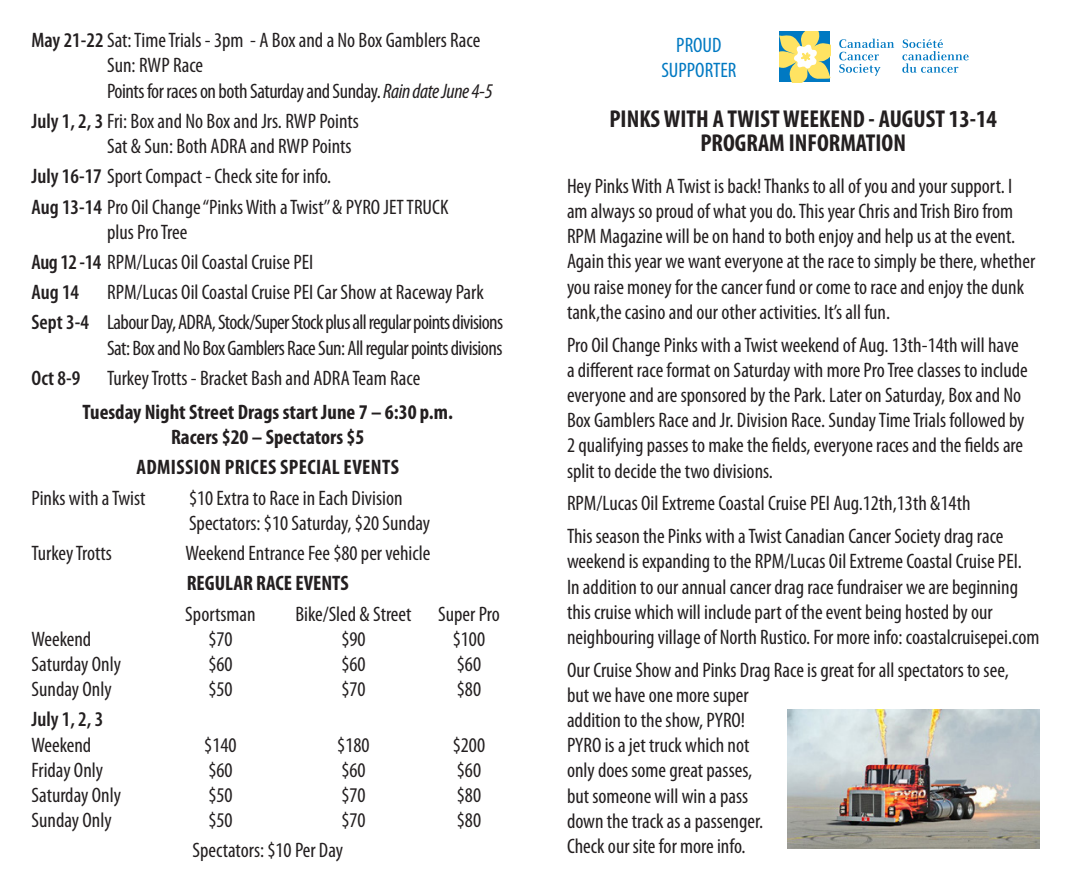
<style>
.page{position:relative;width:1071px;height:882px;background:#fff}
.page>*{position:absolute;margin:0;border:0;box-sizing:border-box;transform-origin:0 0}
.t1{font:700 condensed 24.5px/24.5px "Myriad Pro";color:#231f20;text-align:center}
.t2{font:condensed 21px/25.2px "Myriad Pro";color:#231f20}
.t3{font:condensed 21px/25.2px "Myriad Pro";letter-spacing:-.03em;color:#231f20;text-align:right}
.t4{font:700 condensed 21px/25.2px "Myriad Pro";color:#231f20;text-align:center}
.t5{font:700 condensed 21px "Myriad Pro";letter-spacing:.02em;color:#231f20}
.t6{font:600 condensed 21px/25.2px "Myriad Pro";color:#231f20}
.t7{font:condensed 21px/24.5px "Myriad Pro";color:#0079c2;text-align:center}
.s1{font-weight:600}
.s2{font-style:italic}
.s3{font-weight:400}
</style>
<div class="page">
<svg style="left:839px;top:39px;width:55px;height:37px"></svg>
<svg style="left:902px;top:39px;width:67px;height:34px"></svg>
<svg style="left:780px;top:32px;width:50px;height:50px;background:#bdcb8f"></svg>
<img style="left:788px;top:710px;width:252px;height:138px">
<p class="t2" style="left:107px;top:27px;width:387px;text-indent:-76px"><span class="s1">May 21-22</span> Sat: Time Trials - 3pm - A Box and a No Box Gamblers Race<br>Sun: RWP Race<br>Points for races on both Saturday and Sunday. <span class="s2">Rain date June 4-5</span></p>
<p class="t2" style="left:107px;top:108px;width:253px;text-indent:-76px"><span class="s1">July 1, 2, 3</span> Fri: Box and No Box and Jrs. RWP Points<br>Sat &amp; Sun: Both ADRA and RWP Points</p>
<p class="t2" style="left:32px;top:164px;width:301px"><span class="s1">July 16-17</span> Sport Compact - Check site for info.</p>
<p class="t2" style="left:107px;top:194px;width:343px;text-indent:-76px"><span class="s1">Aug 13-14</span> Pro Oil Change “Pinks With a Twist’’ &amp; PYRO JET TRUCK plus Pro Tree</p>
<p class="t2" style="left:32px;top:249px;width:283px"><span class="s1">Aug 12 -14</span> RPM/Lucas Oil Coastal Cruise PEI</p>
<p class="t6" style="left:32px;top:280px;width:49px">Aug 14</p>
<p class="t2" style="left:107px;top:279px;width:378px">RPM/Lucas Oil Coastal Cruise PEI Car Show at Raceway Park</p>
<p class="t3" style="left:32px;top:310px;width:473px"><span class="s1">Sept 3-4</span> Labour Day, ADRA, Stock/Super Stock plus all regular points divisions<br>Sat: Box and No Box Gamblers Race Sun: All regular points divisions</p>
<p class="t6" style="left:32px;top:366px;width:50px">Oct 8-9</p>
<p class="t2" style="left:107px;top:365px;width:315px">Turkey Trotts - Bracket Bash and ADRA Team Race</p>
<p class="t4" style="left:83px;top:399px;width:372px">Tuesday Night Street Drags start June 7 – 6:30 p.m.<br>Racers $20 – Spectators $5</p>
<p class="t5" style="left:136px;top:454px;width:264px">ADMISSION PRICES SPECIAL EVENTS</p>
<p class="t2" style="left:32px;top:485px;width:116px">Pinks with a Twist</p>
<p class="t2" style="left:189px;top:485px;width:243px">$10 Extra to Race in Each Division<br>Spectators: $10 Saturday, $20 Sunday</p>
<p class="t2" style="left:32px;top:540px;width:82px">Turkey Trotts</p>
<p class="t2" style="left:185px;top:540px;width:246px">Weekend Entrance Fee $80 per vehicle</p>
<p class="t4" style="left:187px;top:570px;width:163px">REGULAR RACE EVENTS</p>
<p class="t2" style="left:185px;top:601px;width:72px">Sportsman</p>
<p class="t2" style="left:295px;top:601px;width:118px">Bike/Sled &amp; Street</p>
<p class="t2" style="left:438px;top:601px;width:63px">Super Pro</p>
<p class="t2" style="left:32px;top:626px;width:61px">Weekend</p>
<p class="t2" style="left:208px;top:626px;width:26px">$70</p>
<p class="t2" style="left:341px;top:626px;width:26px">$90</p>
<p class="t2" style="left:453px;top:626px;width:34px">$100</p>
<p class="t2" style="left:32px;top:651px;width:91px">Saturday Only</p>
<p class="t2" style="left:208px;top:651px;width:26px">$60</p>
<p class="t2" style="left:341px;top:651px;width:26px">$60</p>
<p class="t2" style="left:457px;top:651px;width:26px">$60</p>
<p class="t2" style="left:32px;top:676px;width:82px">Sunday Only</p>
<p class="t2" style="left:208px;top:676px;width:26px">$50</p>
<p class="t2" style="left:341px;top:676px;width:26px">$70</p>
<p class="t2" style="left:457px;top:676px;width:26px">$80</p>
<p class="t6" style="left:32px;top:707px;width:73px">July 1, 2, 3<br><span class="s3">Weekend</span></p>
<p class="t2" style="left:204px;top:732px;width:34px">$140</p>
<p class="t2" style="left:337px;top:732px;width:34px">$180</p>
<p class="t2" style="left:453px;top:732px;width:34px">$200</p>
<p class="t2" style="left:32px;top:757px;width:73px">Friday Only</p>
<p class="t2" style="left:208px;top:757px;width:26px">$60</p>
<p class="t2" style="left:341px;top:757px;width:26px">$60</p>
<p class="t2" style="left:457px;top:757px;width:26px">$60</p>
<p class="t2" style="left:32px;top:782px;width:91px">Saturday Only</p>
<p class="t2" style="left:208px;top:782px;width:26px">$50</p>
<p class="t2" style="left:341px;top:782px;width:26px">$70</p>
<p class="t2" style="left:457px;top:782px;width:26px">$80</p>
<p class="t2" style="left:32px;top:807px;width:82px">Sunday Only</p>
<p class="t2" style="left:208px;top:807px;width:26px">$50</p>
<p class="t2" style="left:341px;top:807px;width:26px">$70</p>
<p class="t2" style="left:457px;top:807px;width:26px">$80</p>
<p class="t2" style="left:192px;top:838px;width:152px">Spectators: $10 Per Day</p>
<p class="t7" style="left:661px;top:33px;width:77px">PROUD<br>SUPPORTER</p>
<p class="t1" style="left:609px;top:106px;width:389px">PINKS WITH A TWIST WEEKEND - AUGUST 13-14<br>PROGRAM INFORMATION</p>
<p class="t2" style="left:567px;top:173px;width:470px">Hey Pinks With A Twist is back! Thanks to all of you and your support. I am always so proud of what you do. This year Chris and Trish Biro from RPM Magazine will be on hand to both enjoy and help us at the event.<br>Again this year we want everyone at the race to simply be there, whether you raise money for the cancer fund or come to race and enjoy the dunk tank,the casino and our other activities. It’s all fun.</p>
<p class="t2" style="left:567px;top:332px;width:462px">Pro Oil Change Pinks with a Twist weekend of Aug. 13th-14th will have a different race format on Saturday with more Pro Tree classes to include everyone and are sponsored by the Park. Later on Saturday, Box and No Box Gamblers Race and Jr. Division Race. Sunday Time Trials followed by 2 qualifying passes to make the fields, everyone races and the fields are split to decide the two divisions.</p>
<p class="t2" style="left:567px;top:491px;width:405px">RPM/Lucas Oil Extreme Coastal Cruise PEI Aug.12th,13th &amp;14th</p>
<p class="t2" style="left:567px;top:523px;width:474px">This season the Pinks with a Twist Canadian Cancer Society drag race weekend is expanding to the RPM/Lucas Oil Extreme Coastal Cruise PEI.<br>In addition to our annual cancer drag race fundraiser we are beginning this cruise which will include part of the event being hosted by our neighbouring village of North Rustico. For more info: coastalcruisepei.com</p>
<p class="t2" style="left:567px;top:657px;width:443px">Our Cruise Show and Pinks Drag Race is great for all spectators to see, but we have one more super<br>addition to the show, PYRO!<br>PYRO is a jet truck which not<br>only does some great passes,<br>but someone will win a pass<br>down the track as a passenger.<br>Check our site for more info.</p>
</div>
